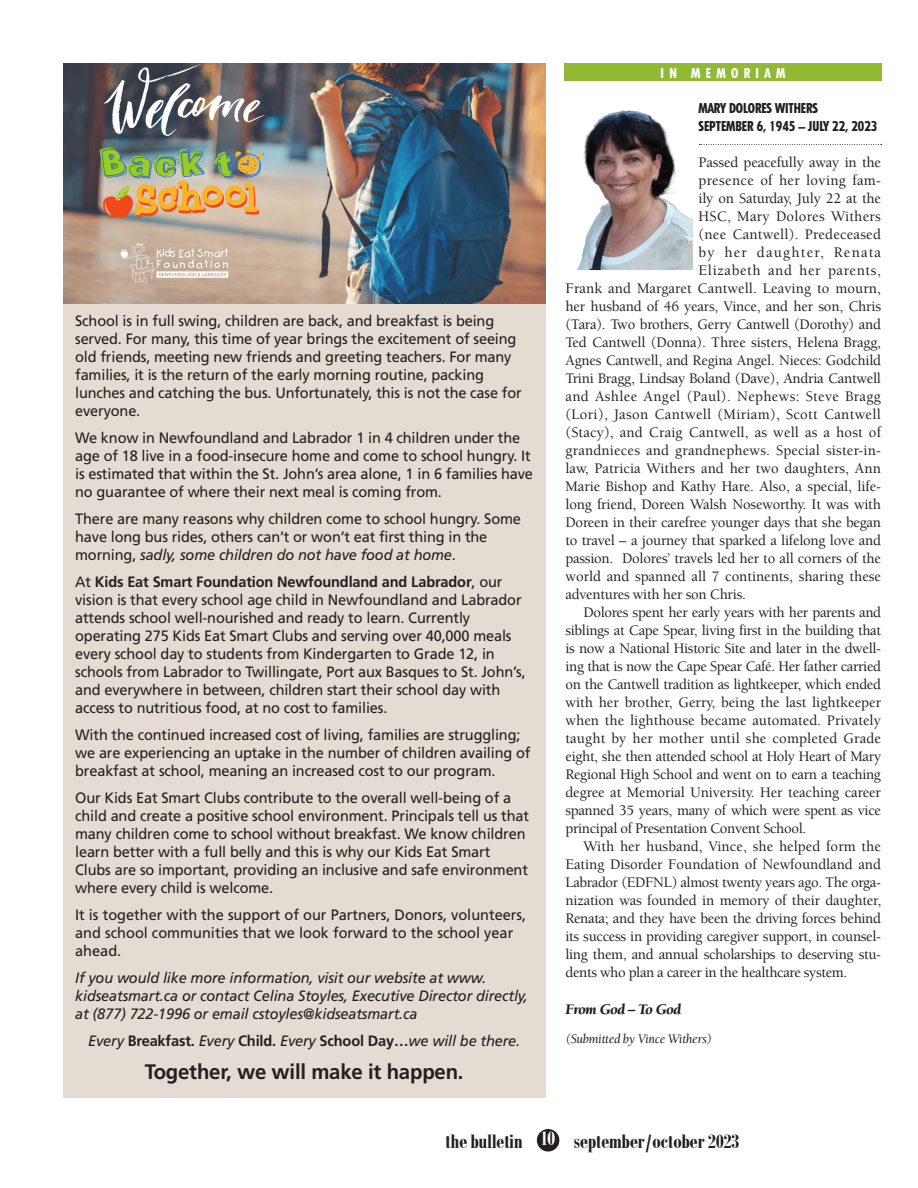
<style>
.page{position:relative;width:918px;height:1188px;background:#fff}
.page>*{position:absolute;margin:0;border:0;box-sizing:border-box;transform-origin:0 0}
.t1{font:700 21px "Bodoni MT Condensed";letter-spacing:-.015em;color:#231f20}
.Bulletin_Box_Ad_Text___Back_of_Bulletin_{font:700 21px "Frutiger LT Std";letter-spacing:-.01em;color:#231f20}
.Bulletin_Box_Ad_Text___Back_of_Bulletin_-2{font:15px/18px "Frutiger LT Std";letter-spacing:-.01em;color:#231f20}
.Bulletin_Article_Text{font:500 15px/18px "Berkeley Std";letter-spacing:-.015em;color:#231f20;text-align:justify}
.Bulletin_Box_Ad_Text___Back_of_Bulletin_-3{font:italic 15px/18px "Frutiger LT Std";letter-spacing:-.01em;color:#231f20}
.Bulletin_Article_Text-2{font:500 15px "Berkeley Std";letter-spacing:.02em;color:#231f20}
.Bulletin_Article_Text-3{font:500 15px "Berkeley Std";letter-spacing:.005em;color:#231f20}
.Bulletin_Article_Text-4{font:500 15px "Berkeley Std";letter-spacing:.015em;color:#231f20}
.Bulletin_Article_Text-5{font:500 15px "Berkeley Std";letter-spacing:.01em;color:#231f20}
.Bulletin_Article_Text-6{font:500 15px "Berkeley Std";letter-spacing:.045em;color:#231f20}
.Bulletin_Article_Text-7{font:500 15px "Berkeley Std";letter-spacing:.08em;color:#231f20}
.Bulletin_Article_Text-8{font:italic 900 15px "Berkeley Std";letter-spacing:-.025em;color:#231f20}
.Bulletin_Subhead_Obituary{font:800 condensed 13.5px/18px "Tempo Std";letter-spacing:-.005em;color:#231f20}
.Bulletin_Article_Text-9{font:italic 13.5px "Berkeley Std";letter-spacing:-.025em;color:#231f20}
.Bulletin_Headings_for_Top_of_Page_Sectio{font:800 condensed 13.5px "Tempo Std";letter-spacing:.4em;color:#fff}
.s1{font-style:italic}
.s2{font-weight:700}
.s3{font-weight:700;font-style:normal}
.s4{color:#fff}
</style>
<div class="page">
<div style="left:537px;top:1129px;width:22px;height:23px;background:#231f20;border-radius:50%"></div>
<div style="left:564px;top:63px;width:318px;height:18px;background:#91b934"></div>
<svg style="left:699px;top:144px;width:183px;height:1px"></svg>
<img style="left:577px;top:110px;width:115px;height:160px">
<div style="left:63px;top:303px;width:482px;height:794px;background:#e4dcd2"></div>
<img style="left:63px;top:63px;width:482px;height:240px">
<p class="Bulletin_Box_Ad_Text___Back_of_Bulletin_-2" style="left:75px;top:312px;width:448px">School is in full swing, children are back, and breakfast is being served. For many, this time of year brings the excitement of seeing old friends, meeting new friends and greeting teachers. For many families, it is the return of the early morning routine, packing lunches and catching the bus. Unfortunately, this is not the case for everyone.</p>
<p class="Bulletin_Box_Ad_Text___Back_of_Bulletin_-2" style="left:75px;top:429px;width:459px">We know in Newfoundland and Labrador 1 in 4 children under the age of 18 live in a food-insecure home and come to school hungry. It is estimated that within the St. John’s area alone, 1 in 6 families have no guarantee of where their next meal is coming from.</p>
<p class="Bulletin_Box_Ad_Text___Back_of_Bulletin_-2" style="left:75px;top:510px;width:447px">There are many reasons why children come to school hungry. Some have long bus rides, others can’t or won’t eat first thing in the morning, <span class="s1">sadly, some children do not have food at home</span>.</p>
<p class="Bulletin_Box_Ad_Text___Back_of_Bulletin_-2" style="left:75px;top:573px;width:452px">At <span class="s2">Kids Eat Smart Foundation Newfoundland and Labrador</span>, our vision is that every school age child in Newfoundland and Labrador attends school well-nourished and ready to learn. Currently operating 275 Kids Eat Smart Clubs and serving over 40,000 meals every school day to students from Kindergarten to Grade 12, in schools from Labrador to Twillingate, Port aux Basques to St. John’s, and everywhere in between, children start their school day with access to nutritious food, at no cost to families.</p>
<p class="Bulletin_Box_Ad_Text___Back_of_Bulletin_-2" style="left:75px;top:726px;width:457px">With the continued increased cost of living, families are struggling; we are experiencing an uptake in the number of children availing of breakfast at school, meaning an increased cost to our program.</p>
<p class="Bulletin_Box_Ad_Text___Back_of_Bulletin_-2" style="left:75px;top:789px;width:455px">Our Kids Eat Smart Clubs contribute to the overall well-being of a child and create a positive school environment. Principals tell us that many children come to school without breakfast. We know children learn better with a full belly and this is why our Kids Eat Smart Clubs are so important, providing an inclusive and safe environment where every child is welcome.</p>
<p class="Bulletin_Box_Ad_Text___Back_of_Bulletin_-2" style="left:75px;top:906px;width:453px">It is together with the support of our Partners, Donors, volunteers, and school communities that we look forward to the school year ahead.</p>
<p class="Bulletin_Box_Ad_Text___Back_of_Bulletin_-3" style="left:75px;top:969px;width:454px">If you would like more information, visit our website at www. kidseatsmart.ca or contact Celina Stoyles, Executive Director directly, at (877) 722-1996 or email cstoyles@kidseatsmart.ca</p>
<p class="Bulletin_Box_Ad_Text___Back_of_Bulletin_-3" style="left:88px;top:1032px;width:434px">Every <span class="s3">Breakfast.</span> Every <span class="s3">Child.</span> Every <span class="s3">School Day…</span>we will be there.</p>
<p class="Bulletin_Box_Ad_Text___Back_of_Bulletin_" style="left:145px;top:1060px;width:320px">Together, we will make it happen.</p>
<p class="Bulletin_Headings_for_Top_of_Page_Sectio" style="left:661px;top:64px;width:126px">IN MEMORIAM</p>
<p class="Bulletin_Subhead_Obituary" style="left:699px;top:99px;width:180px">MARY DOLORES WITHERS<br>SEPTEMBER 6, 1945 – JULY 22, 2023</p>
<p class="Bulletin_Article_Text" style="left:699px;top:153px;width:184px">Passed peacefully away in the</p>
<p class="Bulletin_Article_Text-2" style="left:699px;top:172px;width:184px">presence of her loving fam-</p>
<p class="Bulletin_Article_Text" style="left:699px;top:189px;width:184px">ily on Saturday, July 22 at the</p>
<p class="Bulletin_Article_Text-2" style="left:699px;top:208px;width:184px">HSC, Mary Dolores Withers</p>
<p class="Bulletin_Article_Text-4" style="left:699px;top:226px;width:184px">(nee Cantwell). Predeceased</p>
<p class="Bulletin_Article_Text-7" style="left:699px;top:244px;width:184px">by her daughter, Renata</p>
<p class="Bulletin_Article_Text-6" style="left:699px;top:262px;width:184px">Elizabeth and her parents,</p>
<p class="Bulletin_Article_Text-3" style="left:566px;top:280px;width:317px">Frank and Margaret Cantwell. Leaving to mourn,</p>
<p class="Bulletin_Article_Text" style="left:566px;top:297px;width:317px">her husband of 46 years, Vince, and her son, Chris</p>
<p class="Bulletin_Article_Text" style="left:566px;top:315px;width:317px">(Tara). Two brothers, Gerry Cantwell (Dorothy) and</p>
<p class="Bulletin_Article_Text" style="left:566px;top:333px;width:317px">Ted Cantwell (Donna). Three sisters, Helena Bragg,</p>
<p class="Bulletin_Article_Text" style="left:566px;top:351px;width:317px">Agnes Cantwell, and Regina Angel. Nieces: Godchild</p>
<p class="Bulletin_Article_Text" style="left:566px;top:369px;width:317px">Trini Bragg, Lindsay Boland (Dave), Andria Cantwell</p>
<p class="Bulletin_Article_Text-2" style="left:566px;top:388px;width:317px">and Ashlee Angel (Paul). Nephews: Steve Bragg</p>
<p class="Bulletin_Article_Text-2" style="left:566px;top:406px;width:317px">(Lori), Jason Cantwell (Miriam), Scott Cantwell</p>
<p class="Bulletin_Article_Text-5" style="left:566px;top:424px;width:317px">(Stacy), and Craig Cantwell, as well as a host of</p>
<p class="Bulletin_Article_Text-4" style="left:566px;top:442px;width:317px">grandnieces and grandnephews. Special sister-in-</p>
<p class="Bulletin_Article_Text-3" style="left:566px;top:460px;width:317px">law, Patricia Withers and her two daughters, Ann</p>
<p class="Bulletin_Article_Text" style="left:566px;top:477px;width:317px">Marie Bishop and Kathy Hare. Also, a special, life-</p>
<p class="Bulletin_Article_Text" style="left:566px;top:495px;width:317px">long friend, Doreen Walsh Noseworthy. It was with</p>
<p class="Bulletin_Article_Text" style="left:566px;top:513px;width:317px">Doreen in their carefree younger days that she began</p>
<p class="Bulletin_Article_Text" style="left:566px;top:531px;width:317px">to travel – a journey that sparked a lifelong love and</p>
<p class="Bulletin_Article_Text" style="left:566px;top:549px;width:317px">passion. Dolores’ travels led her to all corners of the</p>
<p class="Bulletin_Article_Text" style="left:566px;top:567px;width:317px">world and spanned all 7 continents, sharing these</p>
<p class="Bulletin_Article_Text" style="left:566px;top:585px;width:182px">adventures with her son Chris.</p>
<p class="Bulletin_Article_Text" style="left:566px;top:603px;width:317px;text-indent:18px">Dolores spent her early years with her parents and siblings at Cape Spear, living first in the building that is now a National Historic Site and later in the dwell&shy;ing that is now the Cape Spear Café. Her father carried on the Cantwell tradition as lightkeeper, which ended with her brother, Gerry, being the last lightkeeper when the lighthouse became automated. Privately taught by her mother until she completed Grade eight, she then attended school at Holy Heart of Mary Regional High School and went on to earn a teaching degree at Memorial University. Her teaching career spanned 35 years, many of which were spent as vice principal of Presentation Convent School.</p>
<p class="Bulletin_Article_Text" style="left:566px;top:837px;width:317px;text-indent:18px">With her husband, Vince, she helped form the Eating Disorder Foundation of Newfoundland and Labrador (EDFNL) almost twenty years ago. The orga&shy;nization was founded in memory of their daughter, Renata; and they have been the driving forces behind its success in providing caregiver support, in counsel&shy;ling them, and annual scholarships to deserving stu&shy;dents who plan a career in the healthcare system.</p>
<p class="Bulletin_Article_Text-8" style="left:566px;top:1001px;width:117px">From God – To God</p>
<p class="Bulletin_Article_Text-9" style="left:566px;top:1031px;width:148px">(Submitted by Vince Withers)</p>
<h1 class="t1" style="left:445px;top:1128px;width:296px">the bulletin <span class="s4">10</span> september/october 2023</h1>
</div>
